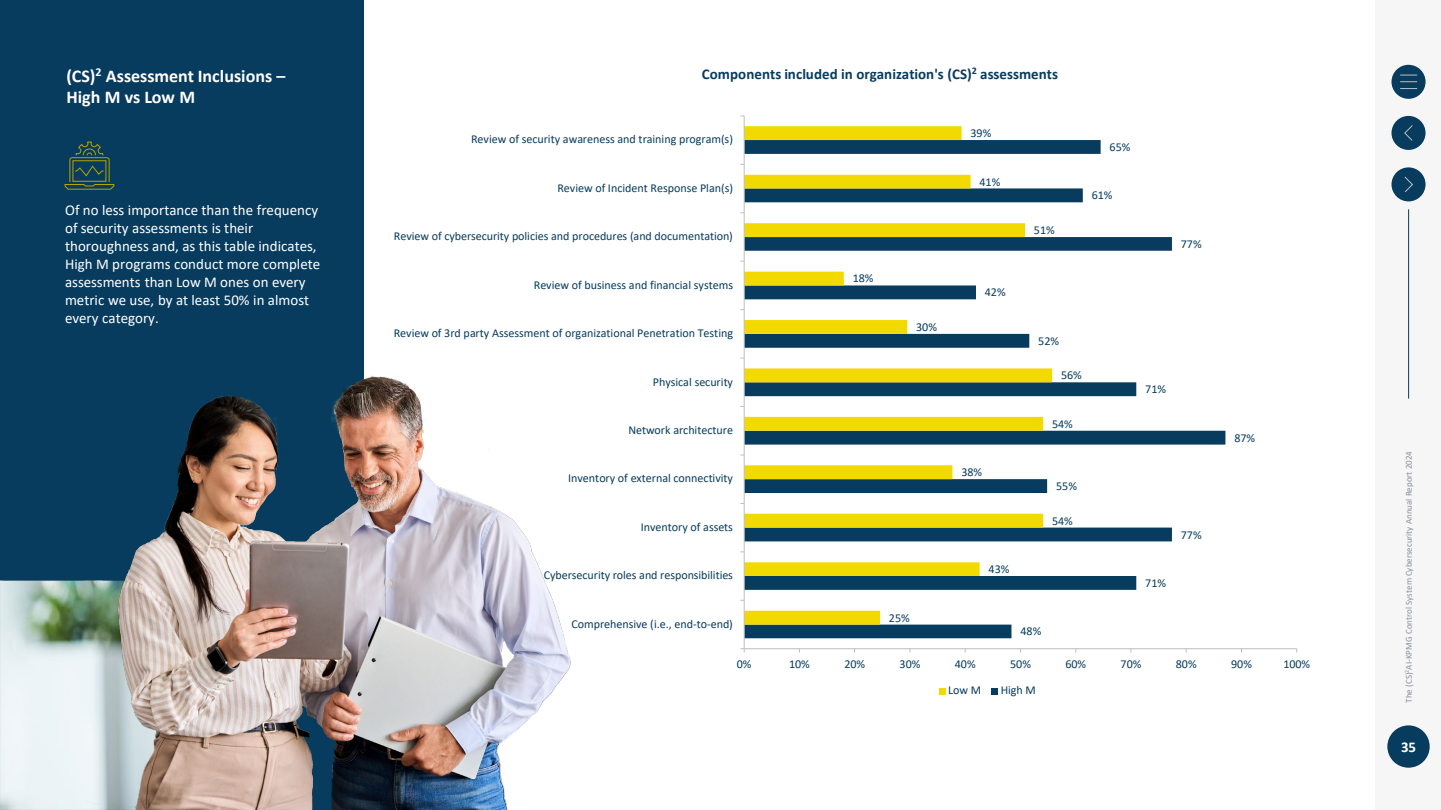
<style>
.page{position:relative;width:1441px;height:810px;background:#fff}
.page>*{position:absolute;margin:0;border:0;box-sizing:border-box;transform-origin:0 0}
.t1{font:700 18px/21.6px "Calibri";color:#fff}
.t2{font:15px/18px "Calibri";color:#fff}
.t3{font:700 15px "Calibri";letter-spacing:.005em;color:#073c5e}
.t4{font:700 15px "Calibri";color:#fff}
.t5{font:12px "Calibri";letter-spacing:-.005em;color:#073c5e}
.t6{font:9px "Calibri";letter-spacing:-.005em;color:#89919c}
</style>
<div class="page">
<div style="left:1375px;top:0;width:65px;height:810px;background:#f6f6f6"></div>
<div style="left:1387px;top:725px;width:42px;height:43px;background:#073c5e;border-radius:50%"></div>
<div style="left:1391px;top:65px;width:34px;height:34px;background:#073c5e;border-radius:50%"></div>
<svg style="left:1400px;top:75px;width:16px;height:7px"></svg>
<svg style="left:1400px;top:88px;width:16px;height:1px"></svg>
<div style="left:1391px;top:116px;width:34px;height:34px;background:#073c5e;border-radius:50%"></div>
<svg style="left:1404px;top:125px;width:9px;height:16px"></svg>
<div style="left:1391px;top:167px;width:34px;height:34px;background:#073c5e;border-radius:50%"></div>
<svg style="left:1404px;top:176px;width:9px;height:16px"></svg>
<hr style="left:1407px;top:209px;width:1px;height:190px;background:#073c5e">
<div style="left:0;top:0;width:363px;height:810px;background:#073c5e"></div>
<svg style="left:744px;top:140px;width:481px;height:498px"></svg>
<svg style="left:744px;top:126px;width:308px;height:499px"></svg>
<hr style="left:743px;top:116px;width:1px;height:533px;background:#bdbec0">
<hr style="left:744px;top:648px;width:552px;height:1px;background:#bdbec0">
<div style="left:938px;top:688px;width:7px;height:6px;background:#f2da00"></div>
<svg style="left:991px;top:688px;width:6px;height:6px"></svg>
<img style="left:0;top:299px;width:571px;height:511px">
<svg style="left:64px;top:141px;width:51px;height:49px"></svg>
<div style="left:73px;top:160px;width:33px;height:22px;border:1px solid #b5a300"></div>
<h1 class="t1" style="left:66px;top:65px;width:221px">(CS)<sup>2</sup> Assessment Inclusions –<br>High M vs Low M</h1>
<p class="t2" style="left:65px;top:200px;width:256px">Of no less importance than the frequency of security assessments is their thoroughness and, as this table indicates, High M programs conduct more complete assessments than Low M ones on every metric we use, by at least 50% in almost every category.</p>
<p class="t3" style="left:701px;top:63px;width:358px">Components included in organization's (CS)<sup>2</sup> assessments</p>
<p class="t5" style="left:471px;top:131px;width:263px">Review of security awareness and training program(s)</p>
<p class="t5" style="left:970px;top:125px;width:22px">39%</p>
<p class="t5" style="left:1109px;top:139px;width:22px">65%</p>
<p class="t5" style="left:557px;top:179px;width:177px">Review of Incident Response Plan(s)</p>
<p class="t5" style="left:979px;top:173px;width:22px">41%</p>
<p class="t5" style="left:1091px;top:187px;width:22px">61%</p>
<p class="t5" style="left:394px;top:228px;width:340px">Review of cybersecurity policies and procedures (and documentation)</p>
<p class="t5" style="left:1033px;top:222px;width:22px">51%</p>
<p class="t5" style="left:1180px;top:236px;width:22px">77%</p>
<p class="t5" style="left:534px;top:276px;width:201px">Review of business and financial systems</p>
<p class="t5" style="left:852px;top:270px;width:22px">18%</p>
<p class="t5" style="left:984px;top:284px;width:22px">42%</p>
<p class="t5" style="left:393px;top:325px;width:341px">Review of 3rd party Assessment of organizational Penetration Testing</p>
<p class="t5" style="left:916px;top:319px;width:22px">30%</p>
<p class="t5" style="left:1038px;top:332px;width:22px">52%</p>
<p class="t5" style="left:652px;top:373px;width:82px">Physical security</p>
<p class="t5" style="left:1060px;top:367px;width:22px">56%</p>
<p class="t5" style="left:1145px;top:381px;width:22px">71%</p>
<p class="t5" style="left:628px;top:422px;width:106px">Network architecture</p>
<p class="t5" style="left:1051px;top:415px;width:22px">54%</p>
<p class="t5" style="left:568px;top:470px;width:166px">Inventory of external connectivity</p>
<p class="t5" style="left:961px;top:464px;width:22px">38%</p>
<p class="t5" style="left:1055px;top:478px;width:22px">55%</p>
<p class="t5" style="left:640px;top:519px;width:94px">Inventory of assets</p>
<p class="t5" style="left:1051px;top:512px;width:22px">54%</p>
<p class="t5" style="left:1180px;top:526px;width:22px">77%</p>
<p class="t5" style="left:543px;top:567px;width:191px">Cybersecurity roles and responsibilities</p>
<p class="t5" style="left:988px;top:561px;width:22px">43%</p>
<p class="t5" style="left:1145px;top:575px;width:22px">71%</p>
<p class="t5" style="left:571px;top:615px;width:163px">Comprehensive (i.e., end-to-end)</p>
<p class="t5" style="left:888px;top:609px;width:22px">25%</p>
<p class="t5" style="left:1020px;top:623px;width:22px">48%</p>
<p class="t5" style="left:1234px;top:429px;width:22px">87%</p>
<p class="t5" style="left:736px;top:655px;width:16px">0%</p>
<p class="t5" style="left:789px;top:655px;width:22px">10%</p>
<p class="t5" style="left:844px;top:655px;width:22px">20%</p>
<p class="t5" style="left:899px;top:655px;width:22px">30%</p>
<p class="t5" style="left:954px;top:655px;width:22px">40%</p>
<p class="t5" style="left:1010px;top:655px;width:22px">50%</p>
<p class="t5" style="left:1065px;top:655px;width:22px">60%</p>
<p class="t5" style="left:1120px;top:655px;width:22px">70%</p>
<p class="t5" style="left:1175px;top:655px;width:22px">80%</p>
<p class="t5" style="left:1230px;top:655px;width:22px">90%</p>
<p class="t5" style="left:1283px;top:655px;width:28px">100%</p>
<p class="t5" style="left:948px;top:682px;width:34px">Low M</p>
<p class="t5" style="left:1000px;top:682px;width:37px">High M</p>
<p class="t6" style="left:1402px;top:703px;width:253px;rotate:-90deg">The (CS)<sup>2</sup>AI-KPMG Control System Cybersecurity Annual Report 2024</p>
<p class="t4" style="left:1400px;top:736px;width:17px">35</p>
</div>
